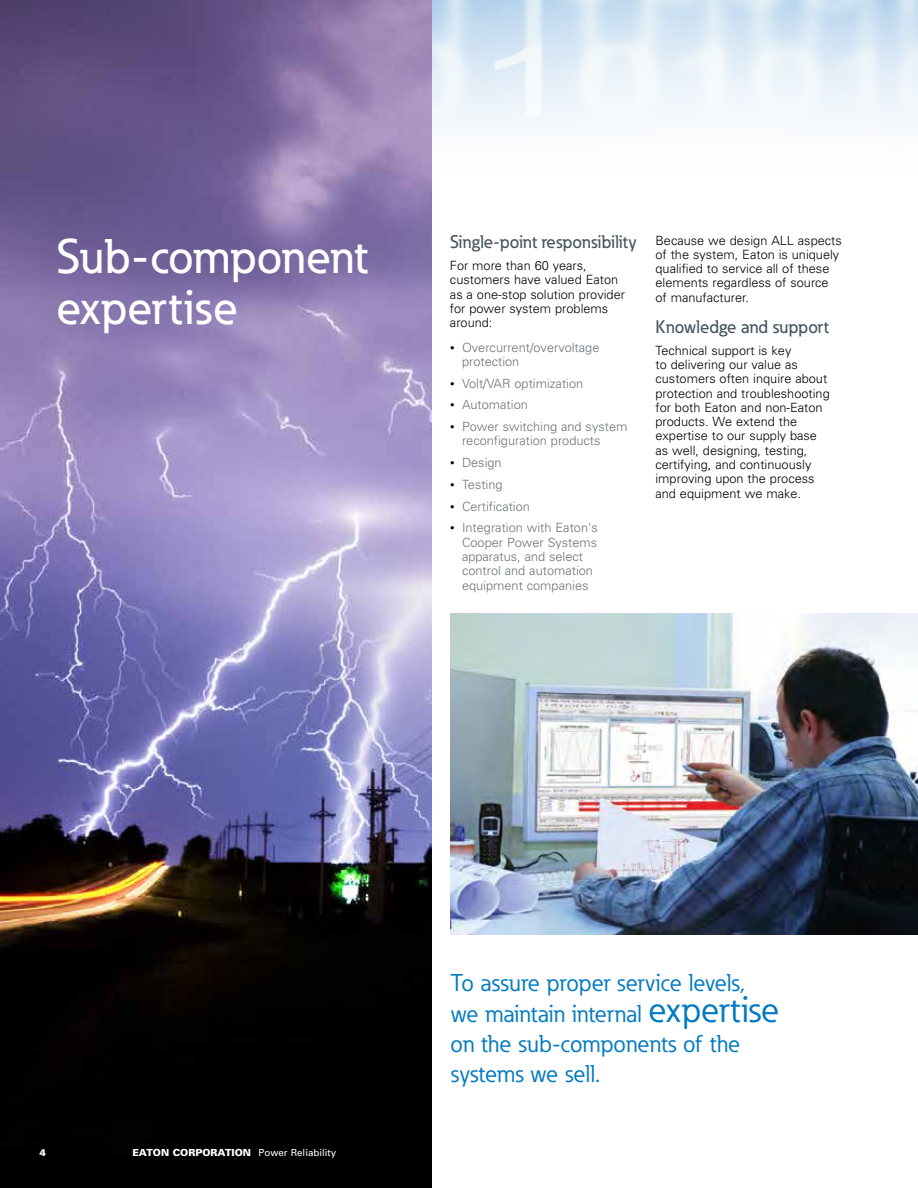
<style>
.page{position:relative;width:918px;height:1188px;background:#fff}
.page>*{position:absolute;margin:0;border:0;box-sizing:border-box;transform-origin:0 0}
.t1{font:500 48px/51px "Eaton";color:#fff}
.t2{font:24px/30.5px "Eaton";color:#007ac2}
.t3{font:500 18px "Eaton";color:#455560}
.t4{font:300 12.75px/14.2px "Univers";color:#000}
.t5{font:300 12.75px/14.2px "Univers";color:#6a747b}
.t6{font:900 9.75px "Univers";color:#fff}
.s1{font-family:"Univers LT Std";font-size:9px;color:#000}
.s2{font-weight:400}
.s3{font-size:36px}
</style>
<div class="page">
<svg style="left:432px;top:0;width:486px;height:127px"></svg>
<img style="left:450px;top:613px;width:468px;height:321px">
<img style="left:0;top:0;width:432px;height:1188px">
<h1 class="t1" style="left:56px;top:230px;width:313px">Sub-component expertise</h1>
<h3 class="t3" style="left:450px;top:231px;width:188px">Single-point responsibility</h3>
<p class="t4" style="left:450px;top:258px;width:177px">For more than 60 years, customers have valued Eaton as a one-stop solution provider for power system problems around:</p>
<p class="t5" style="left:462px;top:340px;width:139px;text-indent:-12px"><span class="s1">•</span> Overcurrent/overvoltage protection</p>
<p class="t5" style="left:450px;top:376px;width:135px"><span class="s1">•</span> Volt/VAR optimization</p>
<p class="t5" style="left:450px;top:397px;width:79px"><span class="s1">•</span> Automation</p>
<p class="t5" style="left:462px;top:419px;width:167px;text-indent:-12px"><span class="s1">•</span> Power switching and system reconfiguration products</p>
<p class="t5" style="left:450px;top:455px;width:53px"><span class="s1">•</span> Design</p>
<p class="t5" style="left:450px;top:477px;width:54px"><span class="s1">•</span> Testing</p>
<p class="t5" style="left:450px;top:499px;width:81px"><span class="s1">•</span> Certification</p>
<p class="t5" style="left:462px;top:520px;width:138px;text-indent:-12px"><span class="s1">•</span> Integration with Eaton's<br>Cooper Power Systems apparatus, and select control and automation equipment companies</p>
<p class="t4" style="left:655px;top:233px;width:188px">Because we design ALL aspects of the system, Eaton is uniquely qualified to service all of these elements regardless of source of manufacturer.</p>
<h3 class="t3" style="left:656px;top:316px;width:175px">Knowledge and support</h3>
<p class="t4" style="left:656px;top:343px;width:176px">Technical support is key<br>to delivering our value as customers often inquire about protection and troubleshooting for both Eaton and non-Eaton products. We extend the expertise to our supply base as well, designing, testing, certifying, and continuously improving upon the process and equipment we make.</p>
<p class="t6" style="left:39px;top:1146px;width:8px">4</p>
<p class="t6" style="left:132px;top:1146px;width:205px">EATON CORPORATION <span class="s2">Power Reliability</span></p>
<h2 class="t2" style="left:451px;top:968px;width:330px">To assure proper service levels,<br>we maintain internal <span class="s3">expertise </span>on the sub-components of the systems we sell.</h2>
</div>
